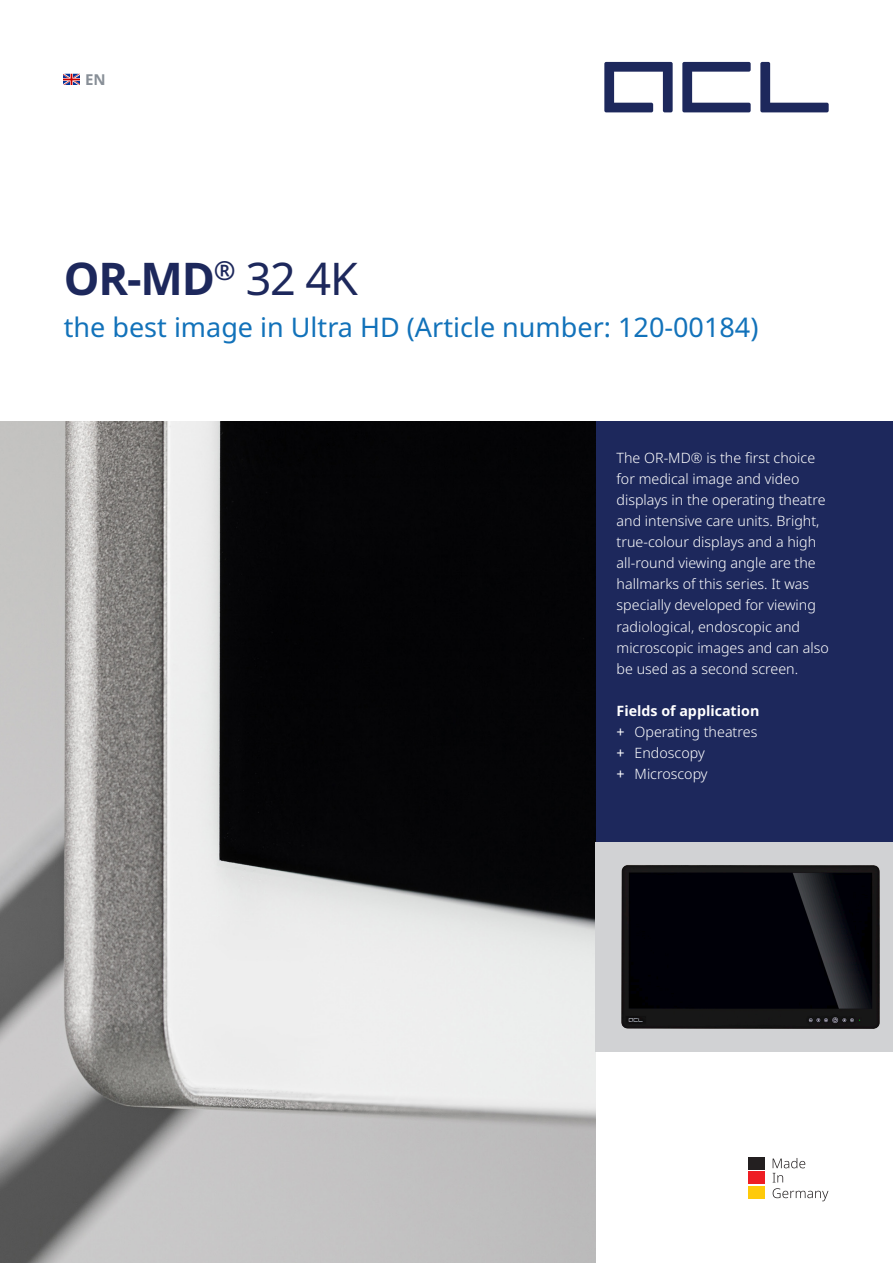
<style>
.page{position:relative;width:893px;height:1263px;background:#fff}
.page>*{position:absolute;margin:0;border:0;box-sizing:border-box;transform-origin:0 0}
.t1{font:700 45px "Noto Sans";color:#1d285c}
.t2{font:27px "Noto Sans";color:#1272ba}
.t3{font:700 15px "Noto Sans";color:#888f97}
.t4{font:300 14.25px/21px "Noto Sans";color:#fff}
.t5{font:700 14.25px "Noto Sans";color:#fff}
.s1{font-weight:400}
</style>
<div class="page">
<svg style="left:604px;top:62px;width:69px;height:50px"></svg>
<svg style="left:682px;top:62px;width:69px;height:50px"></svg>
<svg style="left:760px;top:62px;width:69px;height:50px"></svg>
<div style="left:595px;top:421px;width:298px;height:421px;background:#1d285c"></div>
<svg style="left:773px;top:1188px;width:55px;height:13px"></svg>
<svg style="left:773px;top:1158px;width:32px;height:24px"></svg>
<div style="left:748px;top:1157px;width:17px;height:12px;background:#231f20"></div>
<div style="left:748px;top:1171px;width:17px;height:13px;background:#ee1d23"></div>
<div style="left:748px;top:1186px;width:17px;height:13px;background:#feca0a"></div>
<img style="left:64px;top:74px;width:15px;height:10px">
<img style="left:0;top:421px;width:595px;height:842px">
<div style="left:595px;top:842px;width:298px;height:210px;background:#d1d2d4"></div>
<img style="left:621px;top:865px;width:259px;height:164px">
<p class="t3" style="left:85px;top:69px;width:22px">EN</p>
<p class="t1" style="left:64px;top:247px;width:296px">OR-MD<sup>®</sup> <span class="s1">32 4K</span></p>
<p class="t2" style="left:64px;top:308px;width:696px">the best image in Ultra HD (Article number: 120-00184)</p>
<p class="t4" style="left:617px;top:448px;width:214px">The OR-MD® is the first choice for medical image and video displays in the operating theatre and intensive care units. Bright, true-colour displays and a high all-round viewing angle are the hallmarks of this series. It was specially developed for viewing radiological, endoscopic and microscopic images and can also be used as a second screen.</p>
<p class="t5" style="left:617px;top:700px;width:144px">Fields of application</p>
<p class="t4" style="left:617px;top:721px;width:142px"><span class="s1">+</span> Operating theatres</p>
<p class="t4" style="left:617px;top:742px;width:90px"><span class="s1">+</span> Endoscopy</p>
<p class="t4" style="left:617px;top:763px;width:93px"><span class="s1">+</span> Microscopy</p>
</div>
